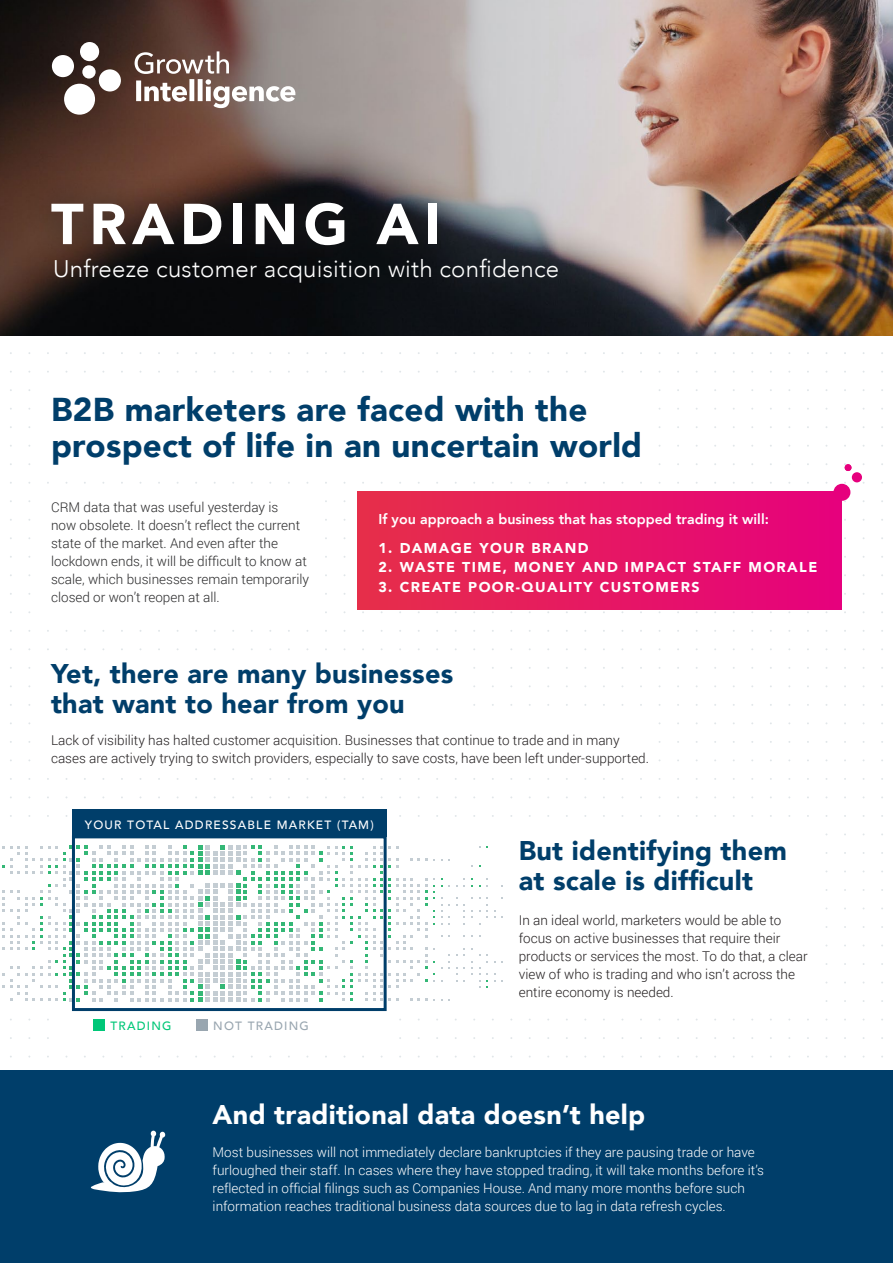
<style>
.page{position:relative;width:893px;height:1263px;background:#fff}
.page>*{position:absolute;margin:0;border:0;box-sizing:border-box;transform-origin:0 0}
.t1{font:900 57px "Avenir";letter-spacing:.1em;color:#fff}
.t2{font:900 33px/36px "Avenir";letter-spacing:.01em;color:#003e6a}
.t3{font:900 27px/30px "Avenir";letter-spacing:.01em;color:#003e6a}
.t4{font:900 27px "Avenir";letter-spacing:.01em;color:#fff}
.t5{font:300 24px "Avenir";letter-spacing:.01em;color:#fff}
.t6{font:900 14.25px "Avenir";letter-spacing:.1em;color:#fff}
.t7{font:800 14.25px "Avenir";color:#fff}
.t8{font:300 13.5px/18px "Roboto";color:#231f20}
.t9{font:300 13.5px/18px "Roboto";color:#fff}
.t10{font:300 13.5px/18px "Roboto";color:#2a2a2b}
.t11{font:500 12px "Avenir";letter-spacing:.1em;color:#fff}
.t12{font:500 12px "Avenir";letter-spacing:.1em;color:#99a6b0}
.t13{font:500 12px "Avenir";letter-spacing:.1em;color:#00c778}
</style>
<div class="page">
<img style="left:0;top:0;width:893px;height:336px">
<div style="left:0;top:1070px;width:893px;height:193px;background:#003e6a"></div>
<svg style="left:150px;top:1131px;width:15px;height:12px"></svg>
<svg style="left:90px;top:1143px;width:75px;height:49px"></svg>
<svg style="left:47px;top:37px;width:248px;height:78px"></svg>
<div style="left:357px;top:492px;width:485px;height:118px;background:linear-gradient(to right,#e62f49,#e6007d)"></div>
<div style="left:833px;top:484px;width:17px;height:17px;background:#e6007d;border-radius:50%"></div>
<div style="left:852px;top:472px;width:10px;height:10px;background:#e6007d;border-radius:50%"></div>
<div style="left:845px;top:464px;width:6px;height:7px;background:#e6007d;border-radius:50%"></div>
<svg style="left:10px;top:979px;width:2px;height:9px"></svg>
<svg style="left:10px;top:928px;width:2px;height:22px"></svg>
<svg style="left:2px;top:922px;width:2px;height:15px"></svg>
<svg style="left:2px;top:891px;width:2px;height:21px"></svg>
<svg style="left:198px;top:883px;width:34px;height:119px"></svg>
<svg style="left:441px;top:878px;width:16px;height:9px"></svg>
<svg style="left:433px;top:878px;width:2px;height:21px"></svg>
<svg style="left:486px;top:897px;width:2px;height:21px"></svg>
<svg style="left:404px;top:878px;width:8px;height:47px"></svg>
<svg style="left:433px;top:910px;width:2px;height:15px"></svg>
<svg style="left:441px;top:897px;width:16px;height:28px"></svg>
<svg style="left:471px;top:910px;width:9px;height:15px"></svg>
<svg style="left:418px;top:878px;width:9px;height:59px"></svg>
<svg style="left:404px;top:935px;width:8px;height:15px"></svg>
<svg style="left:404px;top:960px;width:8px;height:22px"></svg>
<svg style="left:418px;top:947px;width:9px;height:35px"></svg>
<svg style="left:441px;top:954px;width:17px;height:28px"></svg>
<svg style="left:471px;top:961px;width:9px;height:27px"></svg>
<svg style="left:486px;top:973px;width:2px;height:15px"></svg>
<svg style="left:327px;top:979px;width:18px;height:22px"></svg>
<svg style="left:418px;top:998px;width:9px;height:3px"></svg>
<svg style="left:418px;top:858px;width:9px;height:3px"></svg>
<svg style="left:198px;top:845px;width:34px;height:30px"></svg>
<svg style="left:160px;top:845px;width:34px;height:157px"></svg>
<svg style="left:122px;top:845px;width:34px;height:157px"></svg>
<svg style="left:69px;top:845px;width:49px;height:157px"></svg>
<svg style="left:18px;top:846px;width:48px;height:155px"></svg>
<svg style="left:10px;top:846px;width:2px;height:28px"></svg>
<svg style="left:232px;top:845px;width:53px;height:157px"></svg>
<svg style="left:289px;top:845px;width:34px;height:157px"></svg>
<svg style="left:312px;top:846px;width:33px;height:123px"></svg>
<svg style="left:350px;top:846px;width:49px;height:155px"></svg>
<div style="left:72px;top:835px;width:315px;height:176px;border:3px solid #003e6a"></div>
<div style="left:72px;top:809px;width:315px;height:27px;background:#003e6a"></div>
<div style="left:93px;top:1019px;width:12px;height:12px;background:#00c778"></div>
<div style="left:196px;top:1019px;width:11px;height:12px;background:#99a6b0"></div>
<div style="left:25px;top:175px;width:440px;height:98px;background:#231f20;opacity:.75"></div>
<p class="t1" style="left:51px;top:175px;width:392px">TRADING AI</p>
<p class="t5" style="left:53px;top:255px;width:508px">Unfreeze customer acquisition with confidence</p>
<p class="t2" style="left:51px;top:390px;width:593px">B2B marketers are faced with the prospect of life in an uncertain world</p>
<p class="t10" style="left:51px;top:497px;width:260px">CRM data that was useful yesterday is<br>now obsolete. It doesn’t reflect the current state of the market. And even after the lockdown ends, it will be difficult to know at scale, which businesses remain temporarily closed or won’t reopen at all.</p>
<p class="t7" style="left:378px;top:508px;width:392px">If you approach a business that has stopped trading it will:</p>
<p class="t6" style="left:378px;top:536px;width:212px">1. DAMAGE YOUR BRAND</p>
<p class="t6" style="left:378px;top:555px;width:440px">2. WASTE TIME, MONEY AND IMPACT STAFF MORALE</p>
<p class="t6" style="left:378px;top:575px;width:323px">3. CREATE POOR-QUALITY CUSTOMERS</p>
<p class="t3" style="left:51px;top:658px;width:404px">Yet, there are many businesses that want to hear from you</p>
<p class="t8" style="left:51px;top:730px;width:599px">Lack of visibility has halted customer acquisition. Businesses that continue to trade and in many cases are actively trying to switch providers, especially to save costs, have been left under-supported.</p>
<p class="t11" style="left:85px;top:814px;width:290px">YOUR TOTAL ADDRESSABLE MARKET (TAM)</p>
<p class="t13" style="left:111px;top:1016px;width:62px">TRADING</p>
<p class="t12" style="left:213px;top:1016px;width:97px">NOT TRADING</p>
<p class="t3" style="left:519px;top:835px;width:270px">But identifying them at scale is difficult</p>
<p class="t8" style="left:519px;top:911px;width:290px">In an ideal world, marketers would be able to focus on active businesses that require their products or services the most. To do that, a clear view of who is trading and who isn’t across the entire economy is needed.</p>
<p class="t4" style="left:213px;top:1091px;width:434px">And traditional data doesn’t help</p>
<p class="t9" style="left:213px;top:1143px;width:553px">Most businesses will not immediately declare bankruptcies if they are pausing trade or have furloughed their staff. In cases where they have stopped trading, it will take months before it’s reflected in official filings such as Companies House. And many more months before such information reaches traditional business data sources due to lag in data refresh cycles.</p>
</div>
